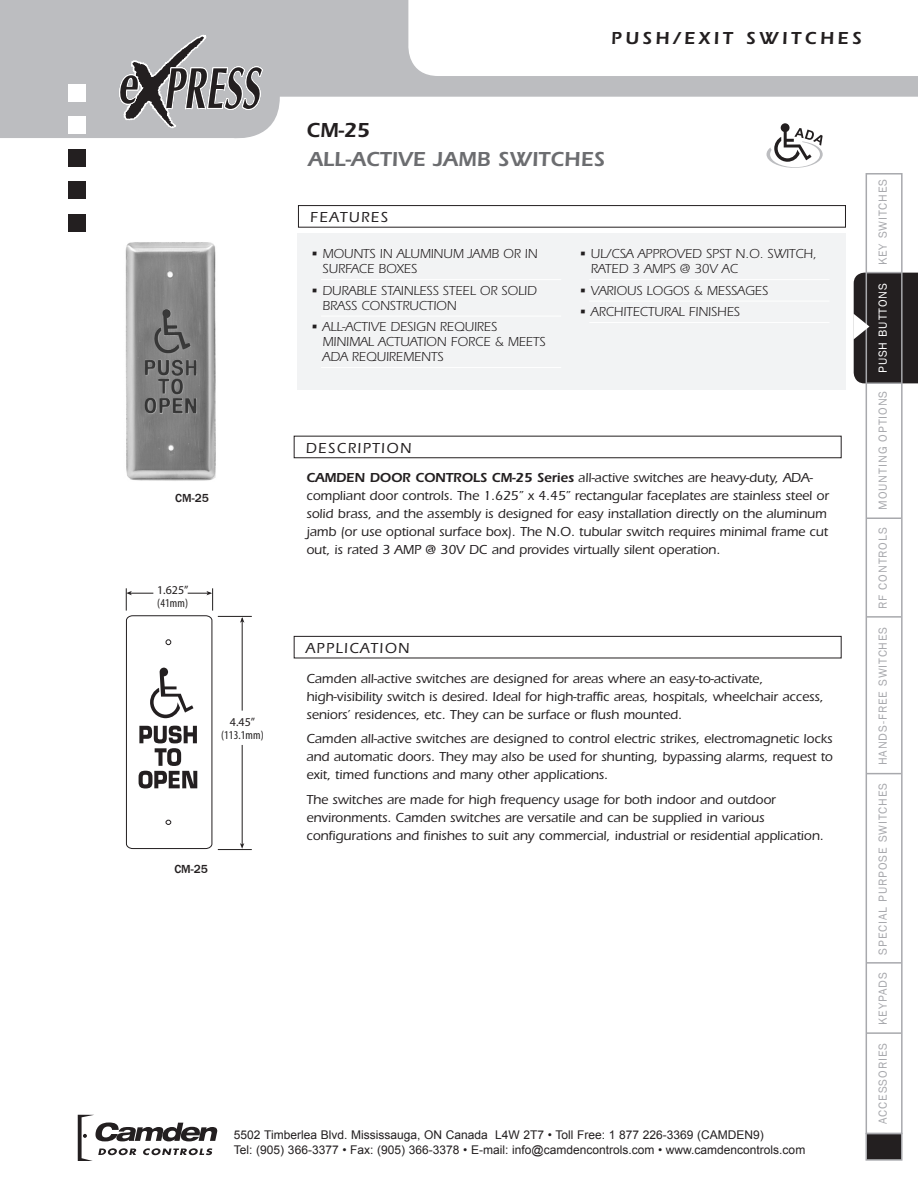
<style>
.page{position:relative;width:918px;height:1188px;background:#fff}
.page>*{position:absolute;margin:0;border:0;box-sizing:border-box;transform-origin:0 0}
.SS-H2__70_GRAY{font:600 21px "Itc Eras";letter-spacing:.01em;color:#6c6d70}
.SS-H1{font:600 21px "Itc Eras";color:#231f20}
.main_head_top_page{font:600 18px "Itc Eras";letter-spacing:.2em;color:#231f20}
.SS-H3__inside_white{font:500 15px "Itc Eras";letter-spacing:.1em;color:#231f20}
.SS-Body_Text{font:500 13.5px/18px "Itc Eras";letter-spacing:-.005em;color:#231f20}
.SS-Text_Features{font:13.5px/15px "Itc Eras";letter-spacing:-.005em;color:#231f20}
.t1{font:12px "Arial";color:#231f20}
.side_text{font:12px "Franklin Gothic";letter-spacing:.075em;color:#a8a9ad}
.t2{font:condensed 12px "Myriad Pro";letter-spacing:.01em;color:#211e1e}
.side_text-2{font:12px "Franklin Gothic";letter-spacing:.075em;color:#fff}
.t3{font:12px "Myriad Pro";color:#231f20}
.SS-Image_Description{font:500 12px "Franklin Gothic";color:#231f20}
.s1{font-weight:600}
</style>
<div class="page">
<svg style="left:0;top:0;width:918px;height:139px"></svg>
<div style="left:69px;top:84px;width:17px;height:18px;background:#fff"></div>
<div style="left:69px;top:117px;width:17px;height:17px;background:#fff"></div>
<div style="left:69px;top:149px;width:17px;height:18px;background:#231f20"></div>
<div style="left:69px;top:181px;width:17px;height:18px;background:#231f20"></div>
<div style="left:69px;top:214px;width:17px;height:17px;background:#231f20"></div>
<svg style="left:119px;top:27px;width:144px;height:103px;background:#9f9fa1"></svg>
<hr style="left:867px;top:773px;width:34px;height:1px;background:#a8a9ad">
<hr style="left:867px;top:962px;width:34px;height:2px;background:#a8a9ad">
<hr style="left:867px;top:1032px;width:34px;height:2px;background:#a8a9ad">
<div style="left:866px;top:173px;width:37px;height:961px;border:2px solid #a8a9ad"></div>
<hr style="left:867px;top:272px;width:34px;height:1px;background:#a8a9ad">
<hr style="left:867px;top:382px;width:34px;height:2px;background:#a8a9ad">
<hr style="left:867px;top:616px;width:34px;height:2px;background:#a8a9ad">
<hr style="left:867px;top:518px;width:34px;height:1px;background:#a8a9ad">
<div style="left:866px;top:1134px;width:36px;height:26px;background:#231f20"></div>
<div style="left:865px;top:1133px;width:38px;height:28px;border:2px solid #a8a9ad"></div>
<svg style="left:853px;top:273px;width:65px;height:110px;background:#332f30"></svg>
<div style="left:298px;top:205px;width:548px;height:23px;border:1px solid #231f20"></div>
<svg style="left:78px;top:1115px;width:140px;height:46px"></svg>
<div style="left:297px;top:233px;width:549px;height:156px;background:#f2f3f4"></div>
<div style="left:294px;top:636px;width:548px;height:22px;border:1px solid #231f20"></div>
<hr style="left:321px;top:279px;width:240px;height:1px;background:#fff">
<hr style="left:321px;top:316px;width:240px;height:1px;background:#fff">
<hr style="left:321px;top:367px;width:240px;height:1px;background:#fff">
<hr style="left:589px;top:279px;width:241px;height:1px;background:#fff">
<hr style="left:589px;top:301px;width:241px;height:1px;background:#fff">
<hr style="left:589px;top:322px;width:241px;height:1px;background:#fff">
<hr style="left:218px;top:616px;width:34px;height:1px;background:#211e1e">
<hr style="left:218px;top:849px;width:34px;height:1px;background:#211e1e">
<hr style="left:242px;top:745px;width:1px;height:101px;background:#211e1e">
<hr style="left:242px;top:618px;width:1px;height:93px;background:#211e1e">
<svg style="left:240px;top:843px;width:4px;height:6px"></svg>
<svg style="left:240px;top:617px;width:4px;height:6px"></svg>
<svg style="left:126px;top:588px;width:87px;height:261px"></svg>
<img style="left:125px;top:242px;width:91px;height:239px">
<div style="left:294px;top:436px;width:548px;height:22px;border:1px solid #231f20"></div>
<svg style="left:766px;top:123px;width:57px;height:45px"></svg>
<p class="main_head_top_page" style="left:611px;top:28px;width:252px">PUSH/EXIT SWITCHES</p>
<p class="SS-Image_Description" style="left:175px;top:490px;width:35px">CM-25</p>
<p class="t3" style="left:157px;top:583px;width:33px">1.625”</p>
<p class="t2" style="left:157px;top:596px;width:32px">(41mm)</p>
<p class="t3" style="left:230px;top:715px;width:27px">4.45”</p>
<p class="t2" style="left:221px;top:728px;width:44px">(113.1mm)</p>
<p class="SS-Image_Description" style="left:174px;top:861px;width:35px">CM-25</p>
<p class="SS-H1" style="left:307px;top:118px;width:65px">CM-25</p>
<p class="SS-H2__70_GRAY" style="left:308px;top:147px;width:298px">ALL-ACTIVE JAMB SWITCHES</p>
<p class="SS-H3__inside_white" style="left:310px;top:209px;width:79px">FEATURES</p>
<p class="SS-Text_Features" style="left:323px;top:246px;width:217px;text-indent:-12px">• MOUNTS IN ALUMINUM JAMB OR IN<br>SURFACE BOXES</p>
<p class="SS-Text_Features" style="left:323px;top:283px;width:216px;text-indent:-12px">• DURABLE STAINLESS STEEL OR SOLID<br>BRASS CONSTRUCTION</p>
<p class="SS-Text_Features" style="left:323px;top:319px;width:225px;text-indent:-12px">• ALL-ACTIVE DESIGN REQUIRES<br>MINIMAL ACTUATION FORCE &amp; MEETS<br>ADA REQUIREMENTS</p>
<p class="SS-H3__inside_white" style="left:306px;top:440px;width:107px">DESCRIPTION</p>
<p class="SS-Text_Features" style="left:591px;top:246px;width:228px;text-indent:-12px">• UL/CSA APPROVED SPST N.O. SWITCH,<br>RATED 3 AMPS @ 30V AC</p>
<p class="SS-Text_Features" style="left:579px;top:283px;width:190px">• VARIOUS LOGOS &amp; MESSAGES</p>
<p class="SS-Text_Features" style="left:579px;top:304px;width:162px">• ARCHITECTURAL FINISHES</p>
<p class="SS-Body_Text" style="left:306px;top:469px;width:524px"><span class="s1">CAMDEN DOOR CONTROLS CM-25 Series</span> all-active switches are heavy-duty, ADA&shy;compliant door controls. The 1.625” x 4.45” rectangular faceplates are stainless steel or solid brass, and the assembly is designed for easy installation directly on the aluminum jamb (or use optional surface box). The N.O. tubular switch requires minimal frame cut out, is rated 3 AMP @ 30V DC and provides virtually silent operation.</p>
<p class="SS-H3__inside_white" style="left:306px;top:640px;width:105px">APPLICATION</p>
<p class="SS-Body_Text" style="left:306px;top:669px;width:519px">Camden all-active switches are designed for areas where an easy-to-activate, high-visibility switch is desired. Ideal for high-traffic areas, hospitals, wheelchair access, seniors’ residences, etc. They can be surface or flush mounted.</p>
<p class="SS-Body_Text" style="left:306px;top:730px;width:528px;text-align:justify">Camden all-active switches are designed to control electric strikes, electromagnetic locks and automatic doors. They may also be used for shunting, bypassing alarms, request to exit, timed functions and many other applications.</p>
<p class="SS-Body_Text" style="left:306px;top:790px;width:519px">The switches are made for high frequency usage for both indoor and outdoor environments. Camden switches are versatile and can be supplied in various configurations and finishes to suit any commercial, industrial or residential application.</p>
<p class="t1" style="left:234px;top:1127px;width:531px">5502 Timberlea Blvd. Mississauga, ON Canada L4W 2T7 • Toll Free: 1 877 226-3369 (CAMDEN9)</p>
<p class="t1" style="left:234px;top:1142px;width:573px">Tel: (905) 366-3377 • Fax: (905) 366-3378 • E-mail: info@camdencontrols.com • www.camdencontrols.com</p>
<p class="side_text" style="left:875px;top:265px;width:88px;rotate:-90deg">KEY SWITCHES</p>
<p class="side_text-2" style="left:875px;top:373px;width:91px;rotate:-90deg">PUSH BUTTONS</p>
<p class="side_text" style="left:875px;top:510px;width:121px;rotate:-90deg">MOUNTING OPTIONS</p>
<p class="side_text" style="left:875px;top:609px;width:83px;rotate:-90deg">RF CONTROLS</p>
<p class="side_text" style="left:875px;top:765px;width:140px;rotate:-90deg">HANDS-FREE SWITCHES</p>
<p class="side_text" style="left:875px;top:955px;width:173px;rotate:-90deg">SPECIAL PURPOSE SWITCHES</p>
<p class="side_text" style="left:875px;top:1025px;width:54px;rotate:-90deg">KEYPADS</p>
<p class="side_text" style="left:875px;top:1124px;width:82px;rotate:-90deg">ACCESSORIES</p>
</div>
